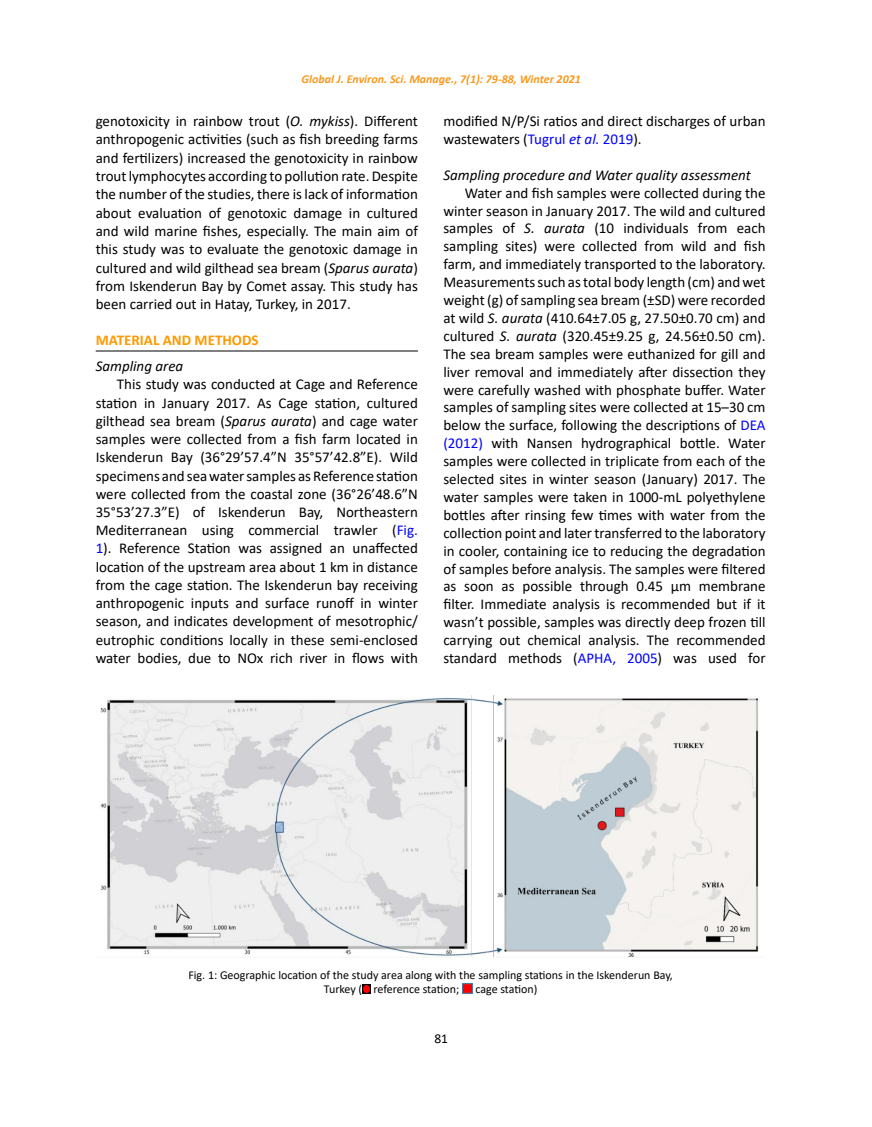
<style>
.page{position:relative;width:872px;height:1127px;background:#fff}
.page>*{position:absolute;margin:0;border:0;box-sizing:border-box;transform-origin:0 0}
.t1{font:15px/17.9px "Calibri";color:#000;text-align:justify}
.t2{font:italic 15px "Calibri";color:#000}
.t3{font:700 15px "Calibri";color:#f90}
.t4{font:14.7px "Calibri";color:#000}
.t5{font:13.5px "Calibri";color:#000}
.t6{font:12px/14.4px "Calibri";color:#000}
.t7{font:italic 700 12px "Calibri";color:#f8991d}
.s1{font-style:italic}
.s2{color:#00f}
.s3{font-style:italic;color:#00f}
</style>
<div class="page">
<hr style="left:96px;top:351px;width:322px;height:1px;background:#000">
<img style="left:100px;top:695px;width:659px;height:262px">
<svg style="left:362px;top:984px;width:9px;height:9px"></svg>
<svg style="left:462px;top:984px;width:11px;height:9px"></svg>
<p class="t7" style="left:302px;top:70px;width:281px">Global J. Environ. Sci. Manage., 7(1): 79-88, Winter 2021</p>
<p class="t1" style="left:96px;top:112px;width:324px;line-height:18.3px">genotoxicity in rainbow trout (<span class="s1">O. mykiss</span>). Different anthropogenic activities (such as fish breeding farms and fertilizers) increased the genotoxicity in rainbow trout lymphocytes according to pollution rate. Despite the number of the studies, there is lack of information about evaluation of genotoxic damage in cultured and wild marine fishes, especially. The main aim of this study was to evaluate the genotoxic damage in cultured and wild gilthead sea bream (<span class="s1">Sparus aurata</span>) from Iskenderun Bay by Comet assay. This study has been carried out in Hatay, Turkey, in 2017.</p>
<p class="t3" style="left:96px;top:330px;width:164px">MATERIAL AND METHODS</p>
<p class="t2" style="left:96px;top:356px;width:89px">Sampling area</p>
<p class="t1" style="left:96px;top:375px;width:324px;line-height:18.3px;text-indent:21px">This study was conducted at Cage and Reference station in January 2017. As Cage station, cultured gilthead sea bream (<span class="s1">Sparus aurata</span>) and cage water samples were collected from a fish farm located in Iskenderun Bay (36°29’57.4”N 35°57’42.8”E). Wild specimens and sea water samples as Reference station were collected from the coastal zone (36°26’48.6”N 35°53’27.3”E) of Iskenderun Bay, Northeastern Mediterranean using commercial trawler (<span class="s2">Fig.<br>1</span>). Reference Station was assigned an unaffected location of the upstream area about 1 km in distance from the cage station. The Iskenderun bay receiving anthropogenic inputs and surface runoff in winter season, and indicates development of mesotrophic/ eutrophic conditions locally in these semi-enclosed water bodies, due to NOx rich river in flows with</p>
<p class="t1" style="left:443px;top:112px;width:324px">modified N/P/Si ratios and direct discharges of urban wastewaters (<span class="s2">Tugrul</span> <span class="s3">et al.</span> <span class="s2">2019</span>).</p>
<p class="t2" style="left:443px;top:164px;width:309px">Sampling procedure and Water quality assessment</p>
<p class="t1" style="left:443px;top:183px;width:324px;text-indent:21px">Water and fish samples were collected during the winter season in January 2017. The wild and cultured samples of <span class="s1">S. aurata</span> (10 individuals from each sampling sites) were collected from wild and fish farm, and immediately transported to the laboratory.<br>Measurements such as total body length (cm) and wet weight (g) of sampling sea bream (±SD) were recorded at wild <span class="s1">S. aurata</span> (410.64±7.05 g, 27.50±0.70 cm) and cultured <span class="s1">S. aurata</span> (320.45±9.25 g, 24.56±0.50 cm).<br>The sea bream samples were euthanized for gill and liver removal and immediately after dissection they were carefully washed with phosphate buffer. Water samples of sampling sites were collected at 15–30 cm below the surface, following the descriptions of <span class="s2">DEA (2012)</span> with Nansen hydrographical bottle. Water samples were collected in triplicate from each of the selected sites in winter season (January) 2017. The water samples were taken in 1000-mL polyethylene bottles after rinsing few times with water from the collection point and later transferred to the laboratory in cooler, containing ice to reducing the degradation of samples before analysis. The samples were filtered as soon as possible through 0.45 µm membrane filter. Immediate analysis is recommended but if it wasn’t possible, samples was directly deep frozen till carrying out chemical analysis. The recommended standard methods (<span class="s2">APHA, 2005</span>) was used for</p>
<p class="t6" style="left:324px;top:967px;width:350px;text-indent:-136px">Fig. 1: Geographic location of the study area along with the sampling stations in the Iskenderun Bay,<br>Turkey ( reference station;</p>
<p class="t4" style="left:142px;top:970px;width:598px">Fig. 1: Geographic location of the study area along with the sampling stations in the Iskenderun Bay,</p>
<p class="t6" style="left:475px;top:981px;width:63px">cage station)</p>
<p class="t5" style="left:434px;top:1029px;width:15px">81</p>
</div>
